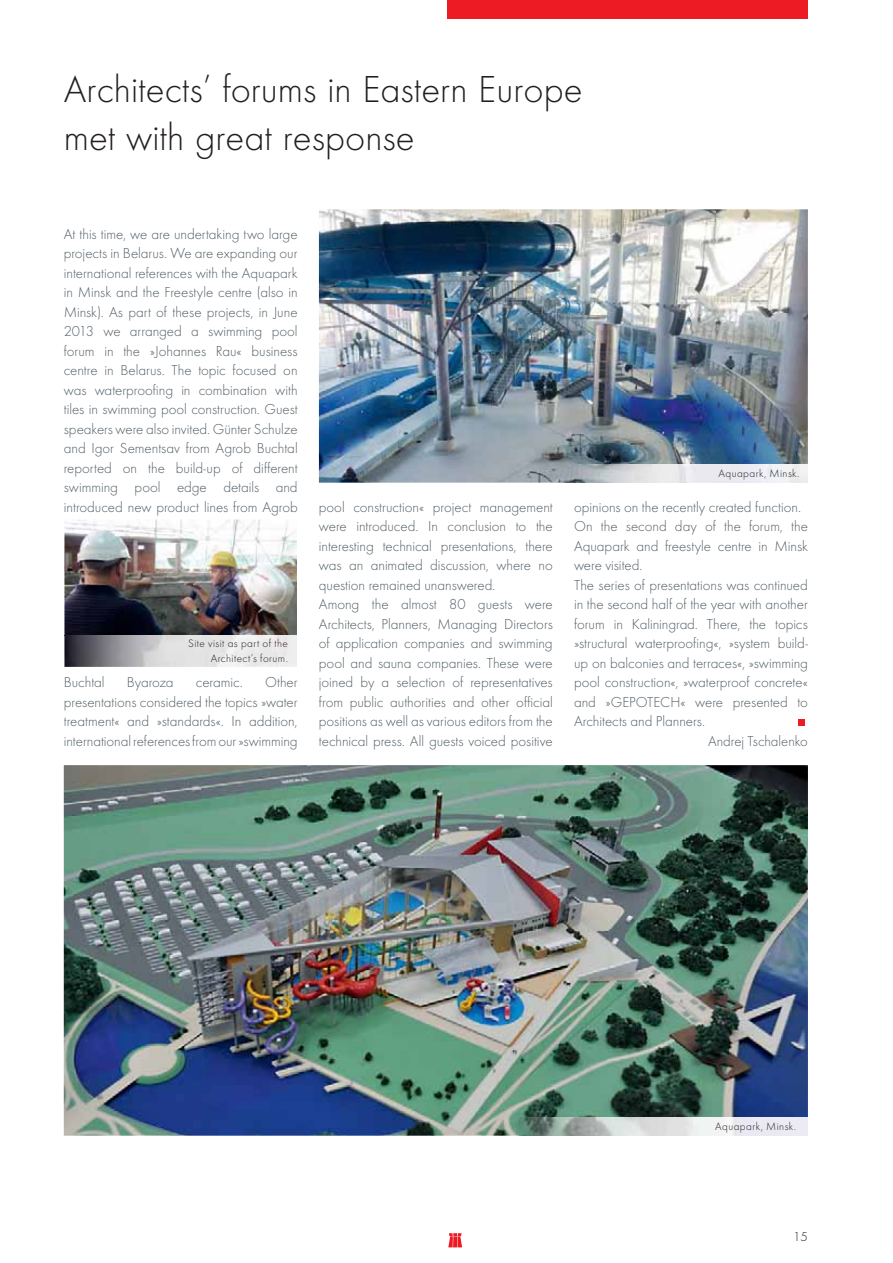
<style>
.page{position:relative;width:893px;height:1263px;background:#fff}
.page>*{position:absolute;margin:0;border:0;box-sizing:border-box;transform-origin:0 0}
.t1{font:300 39px/48.3px "Futura TOT";color:#231f20}
.t2{font:300 15px/19.5px "Futura TOT";letter-spacing:-.005em;color:#525e66;text-align:justify}
.t3{font:300 13.5px "Futura TOT";color:#231f20}
.t4{font:300 11.25px/15px "Futura TOT";letter-spacing:.04em;color:#231f20;text-align:right}
</style>
<div class="page">
<div style="left:448px;top:0;width:360px;height:19px;background:#ed1c24"></div>
<svg style="left:448px;top:1233px;width:14px;height:14px"></svg>
<img style="left:319px;top:209px;width:489px;height:274px">
<svg style="left:798px;top:720px;width:6px;height:6px"></svg>
<img style="left:575px;top:465px;width:233px;height:18px">
<img style="left:64px;top:765px;width:744px;height:371px">
<img style="left:520px;top:1117px;width:288px;height:19px">
<img style="left:64px;top:519px;width:233px;height:148px">
<h1 class="t1" style="left:64px;top:66px;width:520px">Architects’ forums in Eastern Europe met with great response</h1>
<p class="t2" style="left:64px;top:225px;width:236px">At this time, we are undertaking two large projects in Belarus. We are expanding our international references with the Aquapark in Minsk and the Freestyle centre (also in Minsk). As part of these projects, in June 2013 we arranged a swimming pool forum in the »Johannes Rau« business centre in Belarus. The topic focused on was waterproofing in combination with tiles in swimming pool construction. Guest speakers were also invited. Günter Schulze and Igor Sementsav from Agrob Buchtal reported on the build-up of different swimming pool edge details and introduced new product lines from Agrob</p>
<p class="t4" style="left:188px;top:636px;width:101px">Site visit as part of the<br>Architect’s forum.</p>
<p class="t2" style="left:64px;top:673px;width:235px;text-indent:201px">Other presentations considered the topics »water treatment« and »standards«. In addition, international references from our »swimming</p>
<p class="t2" style="left:64px;top:673px;width:42px">Buchtal</p>
<p class="t2" style="left:127px;top:673px;width:48px">Byaroza</p>
<p class="t2" style="left:196px;top:673px;width:48px">ceramic.</p>
<p class="t4" style="left:718px;top:466px;width:83px">Aquapark, Minsk.</p>
<p class="t2" style="left:319px;top:498px;width:235px;text-align:left">pool construction« project management were introduced. In conclusion to the interesting technical presentations, there was an animated discussion, where no question remained unanswered.<br>Among the almost 80 guests were Architects, Planners, Managing Directors of application companies and swimming pool and sauna companies. These were joined by a selection of representatives from public authorities and other official positions as well as various editors from the technical press. All guests voiced positive</p>
<p class="t2" style="left:574px;top:498px;width:228px">opinions on the recently created function.</p>
<p class="t2" style="left:574px;top:517px;width:235px">On the second day of the forum, the</p>
<p class="t2" style="left:574px;top:537px;width:235px">Aquapark and freestyle centre in Minsk</p>
<p class="t2" style="left:574px;top:556px;width:70px">were visited.</p>
<p class="t2" style="left:574px;top:576px;width:235px">The series of presentations was continued</p>
<p class="t2" style="left:574px;top:595px;width:235px">in the second half of the year with another</p>
<p class="t2" style="left:574px;top:615px;width:235px">forum in Kaliningrad. There, the topics</p>
<p class="t2" style="left:574px;top:634px;width:235px">»structural waterproofing«, »system build-</p>
<p class="t2" style="left:574px;top:654px;width:235px">up on balconies and terraces«, »swimming</p>
<p class="t2" style="left:574px;top:673px;width:235px">pool construction«, »waterproof concrete«</p>
<p class="t2" style="left:574px;top:693px;width:235px">and »GEPOTECH« were presented to</p>
<p class="t2" style="left:574px;top:712px;width:133px">Architects and Planners.</p>
<p class="t2" style="left:708px;top:732px;width:101px">Andrej Tschalenko</p>
<p class="t4" style="left:715px;top:1119px;width:83px">Aquapark, Minsk.</p>
<p class="t3" style="left:793px;top:1230px;width:16px">15</p>
</div>
